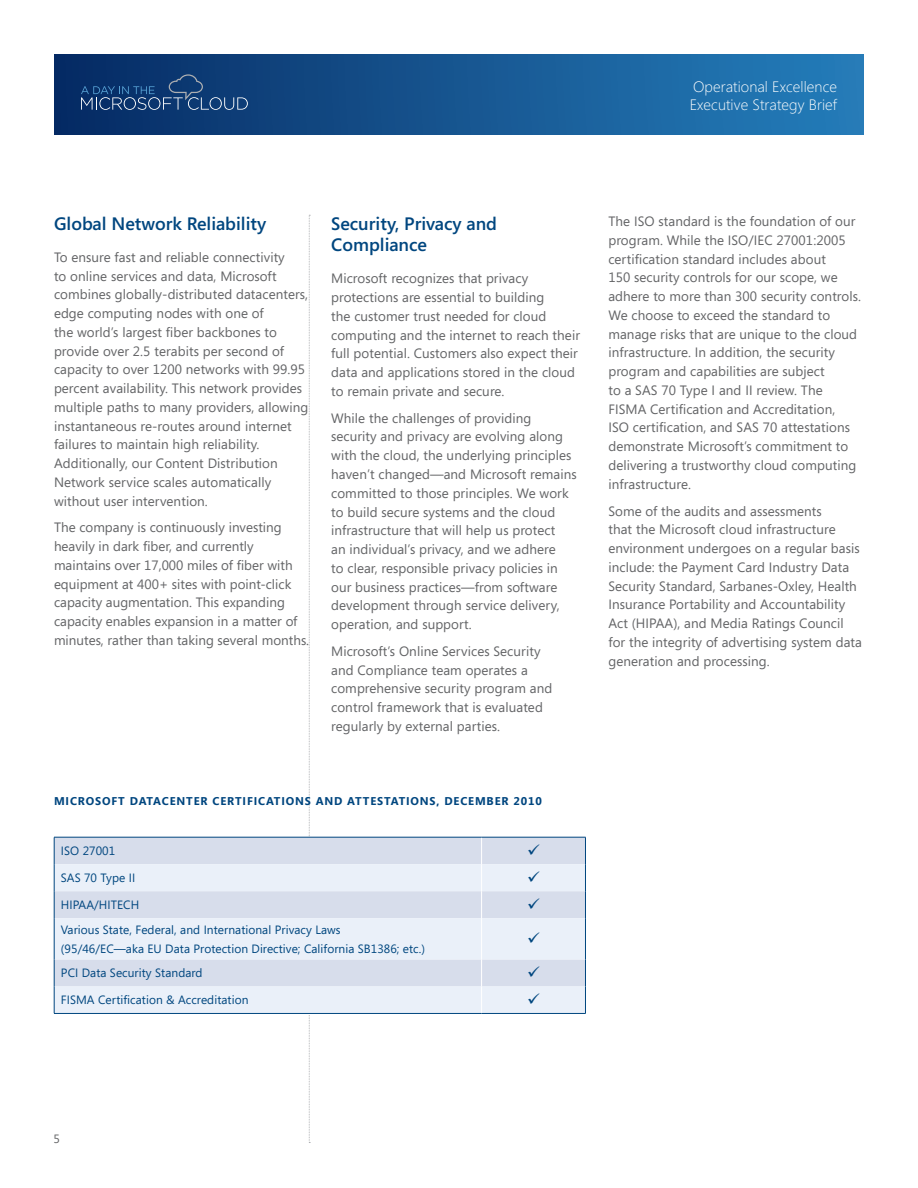
<style>
.page{position:relative;width:918px;height:1188px;background:#fff}
.page>*{position:absolute;margin:0;border:0;box-sizing:border-box;transform-origin:0 0}
.t1{font:600 18px/21.6px "Segoe";color:#00467f}
.t2{font:300 15px/18px "Segoe";letter-spacing:.005em;color:#fff}
.t3{font:13.5px/18.8px "Segoe";letter-spacing:.005em;color:#636466}
.t4{font:12px/18.8px "Segoe";letter-spacing:.005em;color:#00467f}
.t5{font:12px "Segoe";color:#636466}
.t6{font:700 11.25px "Segoe";letter-spacing:.075em;color:#00467f}
</style>
<div class="page">
<svg style="left:309px;top:215px;width:1px;height:928px"></svg>
<div style="left:54px;top:54px;width:810px;height:81px;background:linear-gradient(to right,#062a63,#267fbc)"></div>
<svg style="left:81px;top:74px;width:167px;height:36px;background:#1d467b"></svg>
<div style="left:55px;top:838px;width:530px;height:26px;background:#d7ddeb"></div>
<svg style="left:55px;top:864px;width:530px;height:149px;background:#e3e9f3"></svg>
<svg style="left:481px;top:838px;width:1px;height:80px"></svg>
<hr style="left:481px;top:918px;width:1px;height:41px;background:#fff">
<svg style="left:481px;top:959px;width:1px;height:54px"></svg>
<hr style="left:54px;top:837px;width:428px;height:1px;background:#00467f">
<hr style="left:482px;top:837px;width:104px;height:1px;background:#00467f">
<svg style="left:54px;top:837px;width:1px;height:81px"></svg>
<svg style="left:585px;top:837px;width:1px;height:81px"></svg>
<hr style="left:54px;top:918px;width:1px;height:41px;background:#00467f">
<hr style="left:585px;top:918px;width:1px;height:41px;background:#00467f">
<svg style="left:54px;top:959px;width:1px;height:54px"></svg>
<svg style="left:585px;top:959px;width:1px;height:54px"></svg>
<hr style="left:54px;top:1013px;width:428px;height:1px;background:#00467f">
<hr style="left:482px;top:1013px;width:104px;height:1px;background:#00467f">
<svg style="left:528px;top:844px;width:11px;height:11px"></svg>
<svg style="left:528px;top:871px;width:11px;height:11px"></svg>
<svg style="left:528px;top:898px;width:11px;height:11px"></svg>
<svg style="left:528px;top:932px;width:11px;height:11px"></svg>
<svg style="left:528px;top:967px;width:11px;height:10px"></svg>
<svg style="left:528px;top:994px;width:11px;height:10px"></svg>
<p class="t2" style="left:690px;top:77px;width:149px">Operational Excellence<br>Executive Strategy Brief</p>
<h1 class="t1" style="left:54px;top:212px;width:214px">Global Network Reliability</h1>
<p class="t3" style="left:54px;top:247px;width:256px">To ensure fast and reliable connectivity<br>to online services and data, Microsoft combines globally-distributed datacenters, edge computing nodes with one of<br>the world’s largest fiber backbones to provide over 2.5 terabits per second of capacity to over 1200 networks with 99.95 percent availability. This network provides multiple paths to many providers, allowing instantaneous re-routes around internet failures to maintain high reliability.<br>Additionally, our Content Distribution Network service scales automatically without user intervention.</p>
<p class="t3" style="left:54px;top:518px;width:257px">The company is continuously investing heavily in dark fiber, and currently maintains over 17,000 miles of fiber with equipment at 400+ sites with point-click capacity augmentation. This expanding capacity enables expansion in a matter of minutes, rather than taking several months.</p>
<h1 class="t1" style="left:331px;top:212px;width:167px">Security, Privacy and<br>Compliance</h1>
<p class="t3" style="left:331px;top:269px;width:250px">Microsoft recognizes that privacy protections are essential to building<br>the customer trust needed for cloud computing and the internet to reach their full potential. Customers also expect their data and applications stored in the cloud to remain private and secure.</p>
<p class="t3" style="left:331px;top:408px;width:247px">While the challenges of providing security and privacy are evolving along with the cloud, the underlying principles haven’t changed—and Microsoft remains committed to those principles. We work to build secure systems and the cloud infrastructure that will help us protect<br>an individual’s privacy, and we adhere<br>to clear, responsible privacy policies in our business practices—from software development through service delivery, operation, and support.</p>
<p class="t3" style="left:331px;top:641px;width:223px">Microsoft’s Online Services Security and Compliance team operates a comprehensive security program and control framework that is evaluated regularly by external parties.</p>
<p class="t6" style="left:54px;top:793px;width:19px">MICR</p>
<p class="t6" style="left:86px;top:793px;width:53px">OSOFT DATACE</p>
<p class="t6" style="left:177px;top:793px;width:18px">NTER</p>
<p class="t6" style="left:213px;top:793px;width:16px">CERTIFICATI</p>
<p class="t6" style="left:286px;top:793px;width:78px">ONS AND ATTESTATI</p>
<p class="t6" style="left:411px;top:793px;width:42px">ONS, DECE</p>
<p class="t6" style="left:475px;top:793px;width:20px">MBER</p>
<p class="t6" style="left:513px;top:793px;width:30px">2010</p>
<p class="t4" style="left:61px;top:841px;width:56px">ISO 27001</p>
<p class="t4" style="left:61px;top:868px;width:76px">SAS 70 Type II</p>
<p class="t4" style="left:61px;top:895px;width:80px">HIPAA/HITECH</p>
<p class="t4" style="left:61px;top:920px;width:366px">Various State, Federal, and International Privacy Laws (95/46/EC—aka EU Data Protection Directive; California SB1386; etc.)</p>
<p class="t4" style="left:61px;top:964px;width:143px">PCI Data Security Standard</p>
<p class="t4" style="left:61px;top:991px;width:189px">FISMA Certification &amp; Accreditation</p>
<p class="t3" style="left:608px;top:212px;width:254px">The ISO standard is the foundation of our program. While the ISO/IEC 27001:2005 certification standard includes about<br>150 security controls for our scope, we adhere to more than 300 security controls.<br>We choose to exceed the standard to manage risks that are unique to the cloud infrastructure. In addition, the security program and capabilities are subject<br>to a SAS 70 Type I and II review. The FISMA Certification and Accreditation,<br>ISO certification, and SAS 70 attestations demonstrate Microsoft’s commitment to delivering a trustworthy cloud computing infrastructure.</p>
<p class="t3" style="left:608px;top:501px;width:255px">Some of the audits and assessments<br>that the Microsoft cloud infrastructure environment undergoes on a regular basis include: the Payment Card Industry Data Security Standard, Sarbanes-Oxley, Health Insurance Portability and Accountability Act (HIPAA), and Media Ratings Council for the integrity of advertising system data generation and processing.</p>
<p class="t5" style="left:53px;top:1131px;width:8px">5</p>
</div>
